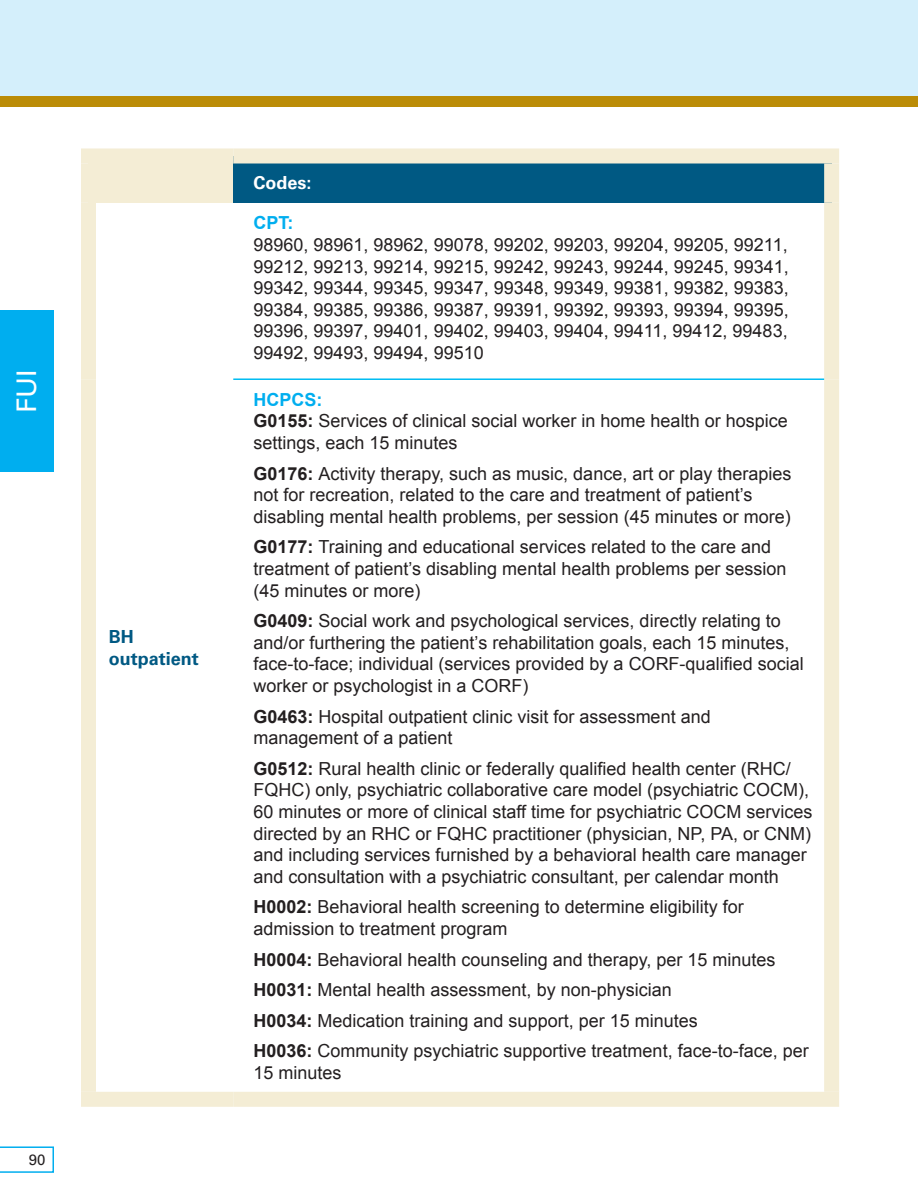
<style>
.page{position:relative;width:918px;height:1188px;background:#fff}
.page>*{position:absolute;margin:0;border:0;box-sizing:border-box;transform-origin:0 0}
.NC_Headline{font:27px "Univers LT Std";color:#fff}
.t1{font:18px/21.6px "Arial";color:#231f20}
.Table_ROW_HEADER{font:700 18px/22.5px "Univers LT Std";color:#005983}
.Table_BODY{font:700 18px "Arial";color:#00aeef}
.NC_Body_Copy{font:700 18px "Univers LT Std";color:#fff}
.t2{font:15px "Univers LT Std";color:#231f20}
.s1{font-weight:700}
</style>
<div class="page">
<div style="left:0;top:0;width:918px;height:102px;background:#d4effb"></div>
<div style="left:0;top:96px;width:918px;height:11px;background:#bb8c07"></div>
<svg style="left:0;top:1146px;width:54px;height:27px"></svg>
<div style="left:0;top:310px;width:54px;height:162px;background:#00aeef"></div>
<div style="left:88px;top:156px;width:145px;height:47px;background:#f4edd5"></div>
<div style="left:233px;top:156px;width:599px;height:47px;background:#005983"></div>
<div style="left:824px;top:203px;width:15px;height:176px;background:#f4edd5"></div>
<div style="left:824px;top:379px;width:15px;height:713px;background:#f4edd5"></div>
<hr style="left:233px;top:378px;width:591px;height:2px;background:#01bdf2">
<div style="left:81px;top:1092px;width:152px;height:15px;background:#f4edd5"></div>
<div style="left:233px;top:1092px;width:606px;height:15px;background:#f4edd5"></div>
<div style="left:824px;top:163px;width:15px;height:40px;background:#f4edd5"></div>
<div style="left:81px;top:148px;width:152px;height:16px;background:#f4edd5"></div>
<div style="left:81px;top:163px;width:15px;height:40px;background:#f4edd5"></div>
<div style="left:233px;top:148px;width:606px;height:16px;background:#f4edd5"></div>
<div style="left:81px;top:203px;width:15px;height:176px;background:#f4edd5"></div>
<div style="left:81px;top:379px;width:15px;height:713px;background:#f4edd5"></div>
<p class="NC_Headline" style="left:10px;top:413px;width:45px;rotate:-90deg">FUI</p>
<p class="t2" style="left:29px;top:1150px;width:18px">90</p>
<p class="Table_ROW_HEADER" style="left:109px;top:625px;width:92px">BH outpatient</p>
<p class="NC_Body_Copy" style="left:254px;top:172px;width:60px">Codes:</p>
<p class="Table_BODY" style="left:254px;top:211px;width:41px">CPT:</p>
<p class="t1" style="left:254px;top:234px;width:537px;text-align:justify">98960, 98961, 98962, 99078, 99202, 99203, 99204, 99205, 99211, 99212, 99213, 99214, 99215, 99242, 99243, 99244, 99245, 99341, 99342, 99344, 99345, 99347, 99348, 99349, 99381, 99382, 99383, 99384, 99385, 99386, 99387, 99391, 99392, 99393, 99394, 99395, 99396, 99397, 99401, 99402, 99403, 99404, 99411, 99412, 99483, 99492, 99493, 99494, 99510</p>
<p class="Table_BODY" style="left:254px;top:388px;width:70px">HCPCS:</p>
<p class="t1" style="left:254px;top:411px;width:536px"><span class="s1">G0155:</span> Services of clinical social worker in home health or hospice settings, each 15 minutes</p>
<p class="t1" style="left:254px;top:463px;width:539px"><span class="s1">G0176:</span> Activity therapy, such as music, dance, art or play therapies not for recreation, related to the care and treatment of patient’s disabling mental health problems, per session (45 minutes or more)</p>
<p class="t1" style="left:254px;top:537px;width:534px"><span class="s1">G0177:</span> Training and educational services related to the care and treatment of patient’s disabling mental health problems per session (45 minutes or more)</p>
<p class="t1" style="left:254px;top:610px;width:552px"><span class="s1">G0409:</span> Social work and psychological services, directly relating to and/or furthering the patient’s rehabilitation goals, each 15 minutes, face-to-face; individual (services provided by a CORF-qualified social worker or psychologist in a CORF)</p>
<p class="t1" style="left:254px;top:706px;width:459px"><span class="s1">G0463:</span> Hospital outpatient clinic visit for assessment and management of a patient</p>
<p class="t1" style="left:254px;top:758px;width:560px"><span class="s1">G0512:</span> Rural health clinic or federally qualified health center (RHC/ FQHC) only, psychiatric collaborative care model (psychiatric COCM), 60 minutes or more of clinical staff time for psychiatric COCM services directed by an RHC or FQHC practitioner (physician, NP, PA, or CNM) and including services furnished by a behavioral health care manager and consultation with a psychiatric consultant, per calendar month</p>
<p class="t1" style="left:254px;top:897px;width:492px"><span class="s1">H0002:</span> Behavioral health screening to determine eligibility for admission to treatment program</p>
<p class="t1" style="left:254px;top:949px;width:523px"><span class="s1">H0004:</span> Behavioral health counseling and therapy, per 15 minutes</p>
<p class="t1" style="left:254px;top:979px;width:420px"><span class="s1">H0031:</span> Mental health assessment, by non-physician</p>
<p class="t1" style="left:254px;top:1010px;width:446px"><span class="s1">H0034:</span> Medication training and support, per 15 minutes</p>
<p class="t1" style="left:254px;top:1041px;width:557px"><span class="s1">H0036:</span> Community psychiatric supportive treatment, face-to-face, per<br>15 minutes</p>
</div>
